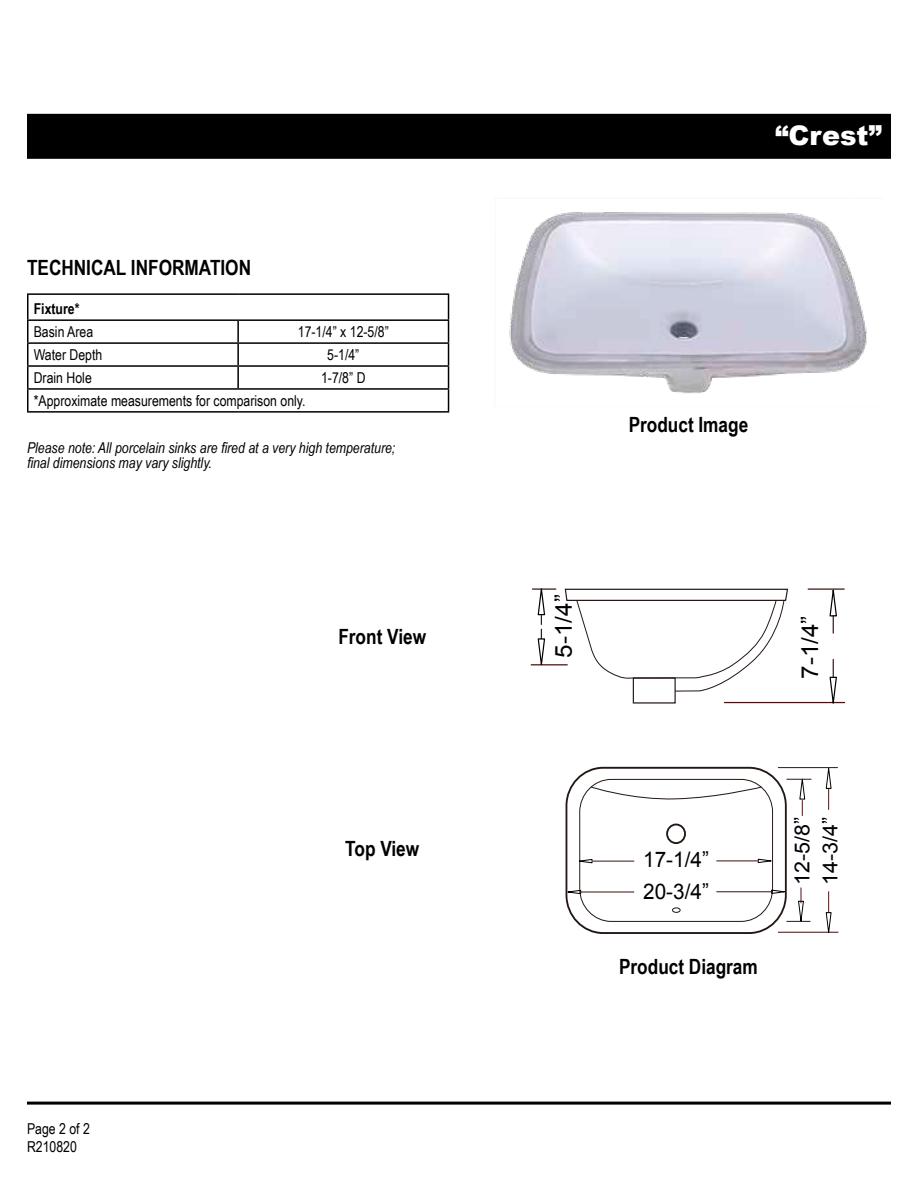
<style>
.page{position:relative;width:918px;height:1188px;background:#fff}
.page>*{position:absolute;margin:0;border:0;box-sizing:border-box;transform-origin:0 0}
.t1{font:900 27px "Arial";color:#fff}
.t2{font:23.4px "Arial";color:#000;scale:1.04 1}
.t3{font:21.45px "Arial";color:#000}
.t4{font:700 21px "Arial Narrow";color:#000}
.t5{font:20.7px "Arial";color:#000;scale:1.04 1}
.t6{font:15px/18px "Arial Narrow";color:#000}
.t7{font:italic 15px/15px "Arial Narrow";color:#000}
.t8{font:700 15px "Arial Narrow";color:#000}
</style>
<div class="page">
<div style="left:27px;top:114px;width:864px;height:45px;background:#000"></div>
<hr style="left:27px;top:1102px;width:864px;height:3px;background:#000">
<hr style="left:27px;top:293px;width:211px;height:2px;background:#000">
<hr style="left:238px;top:293px;width:211px;height:2px;background:#000">
<hr style="left:27px;top:319px;width:211px;height:2px;background:#000">
<hr style="left:238px;top:319px;width:211px;height:2px;background:#000">
<hr style="left:237px;top:321px;width:2px;height:21px;background:#000">
<hr style="left:27px;top:342px;width:211px;height:2px;background:#000">
<hr style="left:238px;top:342px;width:211px;height:2px;background:#000">
<hr style="left:237px;top:344px;width:2px;height:21px;background:#000">
<hr style="left:27px;top:365px;width:211px;height:2px;background:#000">
<hr style="left:238px;top:365px;width:211px;height:2px;background:#000">
<hr style="left:237px;top:367px;width:2px;height:21px;background:#000">
<hr style="left:27px;top:388px;width:211px;height:2px;background:#000">
<svg style="left:27px;top:295px;width:1px;height:116px"></svg>
<hr style="left:238px;top:388px;width:211px;height:2px;background:#000">
<svg style="left:448px;top:295px;width:1px;height:116px"></svg>
<hr style="left:27px;top:411px;width:211px;height:2px;background:#000">
<hr style="left:238px;top:411px;width:211px;height:2px;background:#000">
<div style="left:566px;top:767px;width:221px;height:167px;border:2px solid #231814;border-radius:37px"></div>
<div style="left:579px;top:779px;width:194px;height:143px;border:1px solid #231814;border-radius:32px"></div>
<div style="left:672px;top:907px;width:9px;height:6px;border:1px solid #231814;border-radius:50%"></div>
<div style="left:666px;top:824px;width:20px;height:20px;border:2px solid #231814;border-radius:50%"></div>
<svg style="left:590px;top:786px;width:172px;height:14px"></svg>
<svg style="left:578px;top:858px;width:15px;height:6px"></svg>
<hr style="left:593px;top:861px;width:41px;height:1px;background:#451111">
<svg style="left:787px;top:778px;width:24px;height:38px"></svg>
<hr style="left:717px;top:891px;width:54px;height:1px;background:#451111">
<hr style="left:778px;top:767px;width:60px;height:1px;background:#451111">
<hr style="left:778px;top:932px;width:60px;height:1px;background:#451111">
<svg style="left:757px;top:858px;width:15px;height:6px"></svg>
<svg style="left:567px;top:889px;width:15px;height:6px"></svg>
<hr style="left:717px;top:860px;width:41px;height:1px;background:#451111">
<hr style="left:581px;top:892px;width:53px;height:1px;background:#451111">
<svg style="left:825px;top:767px;width:7px;height:42px"></svg>
<svg style="left:771px;top:888px;width:39px;height:34px"></svg>
<svg style="left:825px;top:892px;width:7px;height:41px"></svg>
<svg style="left:564px;top:588px;width:225px;height:104px"></svg>
<div style="left:633px;top:677px;width:43px;height:27px;border:1px solid #231814"></div>
<hr style="left:808px;top:588px;width:36px;height:2px;background:#451111">
<hr style="left:724px;top:702px;width:121px;height:1px;background:#451111">
<svg style="left:829px;top:589px;width:9px;height:44px"></svg>
<svg style="left:829px;top:659px;width:9px;height:45px"></svg>
<hr style="left:532px;top:588px;width:24px;height:2px;background:#451111">
<hr style="left:531px;top:664px;width:36px;height:1px;background:#451111">
<svg style="left:537px;top:588px;width:9px;height:78px"></svg>
<img style="left:509px;top:212px;width:358px;height:182px">
<h3 class="t4" style="left:27px;top:252px;width:226px">TECHNICAL INFORMATION</h3>
<p class="t8" style="left:34px;top:298px;width:47px">Fixture*</p>
<p class="t6" style="left:34px;top:322px;width:61px">Basin Area</p>
<p class="t6" style="left:298px;top:322px;width:92px">17-1/4” x 12-5/8”</p>
<p class="t6" style="left:34px;top:345px;width:70px">Water Depth</p>
<p class="t6" style="left:327px;top:345px;width:34px">5-1/4”</p>
<p class="t6" style="left:34px;top:368px;width:60px">Drain Hole</p>
<p class="t6" style="left:321px;top:368px;width:46px">1-7/8” D</p>
<p class="t6" style="left:34px;top:391px;width:273px">*Approximate measurements for comparison only.</p>
<p class="t7" style="left:27px;top:440px;width:370px">Please note: All porcelain sinks are fired at a very high temperature; final dimensions may vary slightly.</p>
<h3 class="t4" style="left:338px;top:620px;width:89px">Front View</h3>
<p class="t6" style="left:27px;top:1119px;width:64px">Page 2 of 2<br>R210820</p>
<h3 class="t4" style="left:345px;top:833px;width:76px">Top View</h3>
<h1 class="t1" style="left:775px;top:116px;width:108px">“Crest”</h1>
<h3 class="t4" style="left:629px;top:409px;width:121px">Product Image</h3>
<h2 class="t2" style="left:548px;top:658px;width:62px;rotate:-90deg">5-1/4”</h2>
<h2 class="t2" style="left:795px;top:679px;width:62px;rotate:-90deg">7-1/4”</h2>
<h3 class="t3" style="left:643px;top:845px;width:67px">17-1/4”</h3>
<h3 class="t3" style="left:643px;top:878px;width:67px">20-3/4”</h3>
<h3 class="t4" style="left:619px;top:951px;width:140px">Product Diagram</h3>
<h3 class="t5" style="left:789px;top:885px;width:67px;rotate:-90deg">12-5/8”</h3>
<h3 class="t5" style="left:817px;top:885px;width:67px;rotate:-90deg">14-3/4”</h3>
</div>
